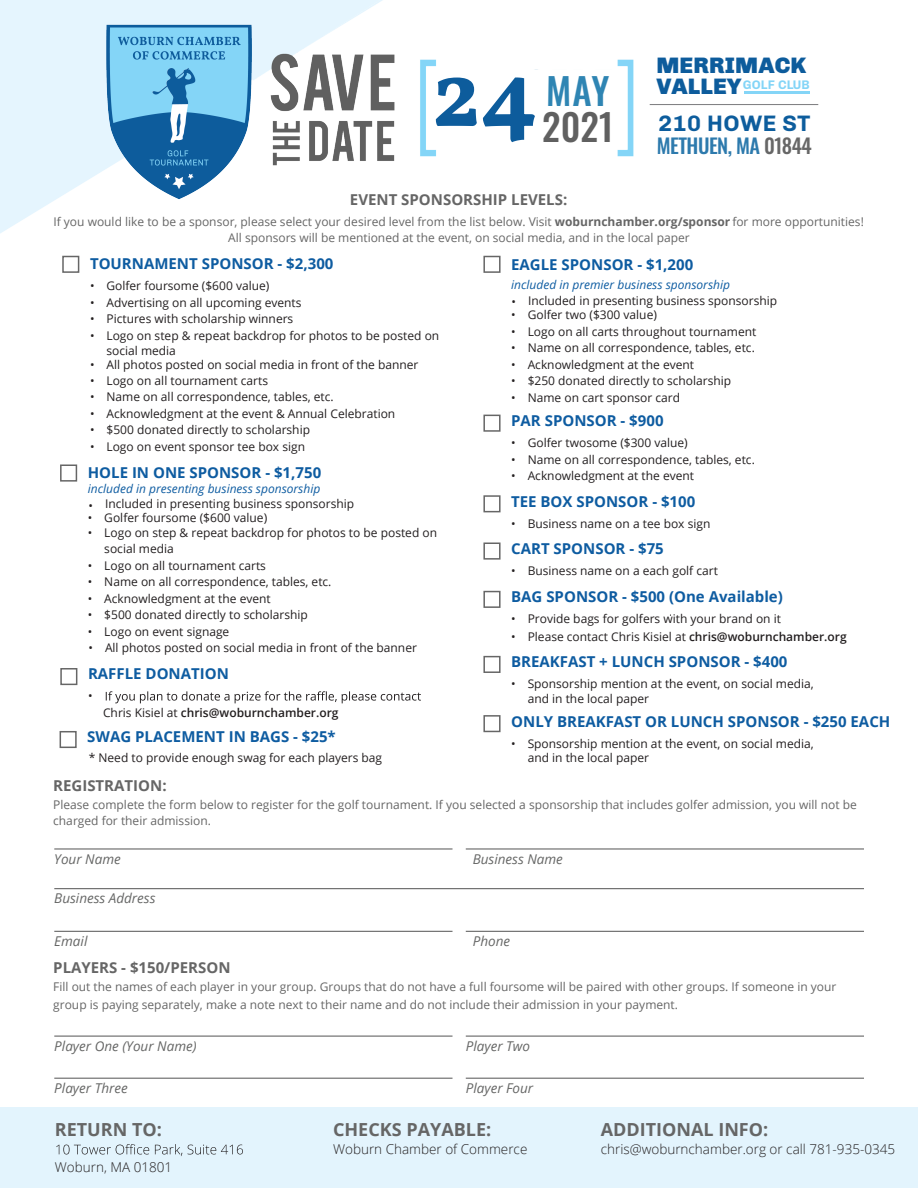
<style>
.page{position:relative;width:918px;height:1188px;background:#fff}
.page>*{position:absolute;margin:0;border:0;box-sizing:border-box;transform-origin:0 0}
.t1{font:700 95.4px "Vollkorn";color:#0d5c9c}
.t2{font:500 36.9px "Oswald";color:#2f85b3}
.t3{font:700 22.95px "Chivo";letter-spacing:.02em;color:#0d5d9d}
.t4{font:900 22.95px "Chivo";letter-spacing:.005em;color:#0d5c9c}
.t5{font:500 20.4px "Oswald";letter-spacing:-.025em;color:#2d7aad}
.t6{font:700 18px "Open Sans";color:#666}
.t7{font:700 15px "Open Sans";color:#0e5ca1}
.t8{font:700 15px "Open Sans";color:#666}
.t9{font:italic 13.5px "Open Sans";color:#666766}
.t10{font:300 13.5px "Open Sans";color:#231f20}
.t11{font:700 12.75px "Chivo";letter-spacing:.01em;color:#84d5f7}
.t12{font:12px/17.4px "Open Sans";color:#231f20}
.t13{font:12px/16.5px "Open Sans";color:#666}
.t14{font:italic 12px "Open Sans";color:#0e5ca1}
.t15{font:600 12px "Open Sans";color:#231f20}
.s1{font-weight:900;font-size:22.95px;color:#0d5c9c}
.s2{font-family:"Oswald";font-weight:500;font-size:36.9px;color:#606060}
.s3{color:#676767}
.s4{font-weight:700}
.s5{font-weight:400}
.s6{font-weight:600}
</style>
<div class="page">
<div style="left:0;top:1107px;width:918px;height:81px;background:#e3f4fd"></div>
<div style="left:62px;top:256px;width:17px;height:17px;border:2px solid #666"></div>
<div style="left:60px;top:464px;width:17px;height:18px;border:2px solid #666"></div>
<div style="left:483px;top:256px;width:18px;height:17px;border:2px solid #666"></div>
<div style="left:483px;top:415px;width:18px;height:17px;border:2px solid #666"></div>
<div style="left:483px;top:495px;width:18px;height:17px;border:2px solid #666"></div>
<div style="left:483px;top:543px;width:18px;height:17px;border:2px solid #666"></div>
<div style="left:483px;top:591px;width:18px;height:17px;border:2px solid #666"></div>
<div style="left:483px;top:656px;width:18px;height:17px;border:2px solid #666"></div>
<div style="left:483px;top:715px;width:18px;height:17px;border:2px solid #666"></div>
<div style="left:60px;top:731px;width:17px;height:17px;border:2px solid #666"></div>
<svg style="left:106px;top:691px;width:315px;height:12px"></svg>
<div style="left:60px;top:668px;width:17px;height:17px;border:2px solid #666"></div>
<hr style="left:54px;top:848px;width:399px;height:2px;background:#666">
<hr style="left:54px;top:1036px;width:399px;height:1px;background:#666">
<hr style="left:54px;top:1078px;width:399px;height:1px;background:#666">
<hr style="left:466px;top:1036px;width:398px;height:1px;background:#666">
<hr style="left:466px;top:1078px;width:398px;height:1px;background:#666">
<hr style="left:54px;top:931px;width:399px;height:1px;background:#666">
<hr style="left:54px;top:888px;width:810px;height:1px;background:#666">
<hr style="left:466px;top:848px;width:398px;height:2px;background:#666">
<hr style="left:466px;top:931px;width:398px;height:1px;background:#666">
<svg style="left:56px;top:1144px;width:187px;height:12px"></svg>
<svg style="left:0;top:0;width:253px;height:233px;fill:#e5f5fe"></svg>
<img style="left:253px;top:0;width:566px;height:166px">
<div style="left:431px;top:70px;width:188px;height:77px;background:#fff"></div>
<div style="left:647px;top:111px;width:174px;height:51px;background:#fff"></div>
<div style="left:647px;top:50px;width:174px;height:51px;background:#fff"></div>
<hr style="left:744px;top:91px;width:65px;height:3px;background:#84d5f7">
<img style="left:91px;top:23px;width:177px;height:177px">
<h1 class="t1" style="left:431px;top:23px;width:108px">24</h1>
<h2 class="t2" style="left:546px;top:72px;width:65px">MAY</h2>
<h3 class="t4" style="left:656px;top:51px;width:151px">MERRIMACK</h3>
<p class="t11" style="left:656px;top:77px;width:155px"><span class="s1">VALLEY</span> GOLF CLUB</p>
<h3 class="t3" style="left:542px;top:110px;width:270px"><span class="s2">2021</span> 210 HOWE ST</h3>
<h3 class="t5" style="left:657px;top:135px;width:157px">METHUEN, MA <span class="s3">01844</span></h3>
<p class="t8" style="left:350px;top:189px;width:219px">EVENT SPONSORSHIP LEVELS:</p>
<p class="t13" style="left:53px;top:213px;width:812px">If you would like to be a sponsor, please select your desired level from the list below. Visit <span class="s4">woburnchamber.org/sponsor</span> for more opportunities!</p>
<p class="t13" style="left:228px;top:229px;width:463px">All sponsors will be mentioned at the event, on social media, and in the local paper</p>
<p class="t7" style="left:90px;top:253px;width:245px">TOURNAMENT SPONSOR - $2,300</p>
<p class="t12" style="left:90px;top:277px;width:181px">• Golfer foursome ($600 value)</p>
<p class="t12" style="left:90px;top:294px;width:213px">• Advertising on all upcoming events</p>
<p class="t12" style="left:90px;top:310px;width:205px">• Pictures with scholarship winners</p>
<p class="t12" style="left:106px;top:328px;width:334px;line-height:15px;text-indent:-16px">• Logo on step &amp; repeat backdrop for photos to be posted on social media</p>
<p class="t12" style="left:90px;top:372px;width:180px">• Logo on all tournament carts</p>
<p class="t12" style="left:90px;top:355px;width:330px">• All photos posted on social media in front of the banner</p>
<p class="t12" style="left:90px;top:388px;width:245px">• Name on all correspondence, tables, etc.</p>
<p class="t12" style="left:90px;top:405px;width:307px">• Acknowledgment at the event &amp; Annual Celebration</p>
<p class="t12" style="left:90px;top:421px;width:222px">• $500 donated directly to scholarship</p>
<p class="t12" style="left:90px;top:438px;width:217px">• Logo on event sponsor tee box sign</p>
<p class="t7" style="left:88px;top:462px;width:235px">HOLE IN ONE SPONSOR - $1,750</p>
<p class="t14" style="left:88px;top:481px;width:234px">included in presenting business sponsorship</p>
<p class="t12" style="left:88px;top:508px;width:181px">• Golfer foursome ($600 value)</p>
<p class="t12" style="left:104px;top:524px;width:334px;line-height:16.5px;text-indent:-17px">• Logo on step &amp; repeat backdrop for photos to be posted on social media</p>
<p class="t12" style="left:88px;top:556px;width:180px">• Logo on all tournament carts</p>
<p class="t12" style="left:88px;top:573px;width:245px">• Name on all correspondence, tables, etc.</p>
<p class="t12" style="left:88px;top:589px;width:184px">• Acknowledgment at the event</p>
<p class="t12" style="left:88px;top:606px;width:222px">• $500 donated directly to scholarship</p>
<p class="t12" style="left:88px;top:622px;width:143px">• Logo on event signage</p>
<p class="t12" style="left:88px;top:495px;width:267px">• Included in presenting business sponsorship</p>
<p class="t12" style="left:88px;top:639px;width:330px">• All photos posted on social media in front of the banner</p>
<p class="t7" style="left:88px;top:663px;width:142px">RAFFLE DONATION</p>
<p class="t12" style="left:88px;top:687px;width:6px">•</p>
<p class="t15" style="left:103px;top:705px;width:237px"><span class="s5">Chris Kisiel at</span> chris@woburnchamber.org</p>
<p class="t7" style="left:87px;top:726px;width:250px">SWAG PLACEMENT IN BAGS - $25*</p>
<p class="t12" style="left:89px;top:748px;width:295px">* Need to provide enough swag for each players bag</p>
<p class="t7" style="left:511px;top:254px;width:184px">EAGLE SPONSOR - $1,200</p>
<p class="t14" style="left:511px;top:277px;width:220px">included in premier business sponsorship</p>
<p class="t12" style="left:511px;top:306px;width:147px">• Golfer two ($300 value)</p>
<p class="t12" style="left:511px;top:323px;width:247px">• Logo on all carts throughout tournament</p>
<p class="t12" style="left:511px;top:339px;width:245px">• Name on all correspondence, tables, etc.</p>
<p class="t12" style="left:511px;top:356px;width:184px">• Acknowledgment at the event</p>
<p class="t12" style="left:511px;top:372px;width:222px">• $250 donated directly to scholarship</p>
<p class="t12" style="left:511px;top:389px;width:170px">• Name on cart sponsor card</p>
<p class="t7" style="left:511px;top:410px;width:154px">PAR SPONSOR - $900</p>
<p class="t12" style="left:511px;top:434px;width:178px">• Golfer twosome ($300 value)</p>
<p class="t12" style="left:511px;top:450px;width:245px">• Name on all correspondence, tables, etc.</p>
<p class="t12" style="left:511px;top:467px;width:184px">• Acknowledgment at the event</p>
<p class="t7" style="left:511px;top:491px;width:186px">TEE BOX SPONSOR - $100</p>
<p class="t12" style="left:511px;top:514px;width:201px">• Business name on a tee box sign</p>
<p class="t7" style="left:511px;top:538px;width:154px">CART SPONSOR - $75</p>
<p class="t12" style="left:511px;top:562px;width:208px">• Business name on a each golf cart</p>
<p class="t12" style="left:528px;top:610px;width:321px">Provide bags for golfers with your brand on it<br>Please contact Chris Kisiel at <span class="s6">chris@woburnchamber.org</span></p>
<p class="t12" style="left:512px;top:291px;width:267px">• Included in presenting business sponsorship</p>
<p class="t7" style="left:511px;top:586px;width:273px">BAG SPONSOR - $500 (One Available)</p>
<p class="t12" style="left:511px;top:610px;width:6px">• •</p>
<p class="t7" style="left:511px;top:651px;width:278px">BREAKFAST + LUNCH SPONSOR - $400</p>
<p class="t12" style="left:511px;top:675px;width:6px">•</p>
<p class="t12" style="left:528px;top:676px;width:288px;line-height:14.4px">Sponsorship mention at the event, on social media, and in the local paper</p>
<p class="t7" style="left:511px;top:711px;width:381px">ONLY BREAKFAST OR LUNCH SPONSOR - $250 EACH</p>
<p class="t12" style="left:511px;top:734px;width:6px">•</p>
<p class="t12" style="left:528px;top:736px;width:288px;line-height:14.4px">Sponsorship mention at the event, on social media, and in the local paper</p>
<p class="t8" style="left:53px;top:775px;width:115px">REGISTRATION:</p>
<p class="t13" style="left:53px;top:796px;width:805px">Please complete the form below to register for the golf tournament. If you selected a sponsorship that includes golfer admission, you will not be charged for their admission.</p>
<p class="t9" style="left:54px;top:850px;width:68px">Your Name</p>
<p class="t9" style="left:54px;top:889px;width:103px">Business Address</p>
<p class="t9" style="left:54px;top:932px;width:35px">Email</p>
<p class="t9" style="left:473px;top:850px;width:92px">Business Name</p>
<p class="t9" style="left:473px;top:932px;width:39px">Phone</p>
<p class="t8" style="left:53px;top:957px;width:179px">PLAYERS - $150/PERSON</p>
<p class="t13" style="left:53px;top:977px;width:785px;line-height:18px">Fill out the names of each player in your group. Groups that do not have a full foursome will be paired with other groups. If someone in your group is paying separately, make a note next to their name and do not include their admission in your payment.</p>
<p class="t9" style="left:54px;top:1037px;width:144px">Player One (Your Name)</p>
<p class="t9" style="left:54px;top:1079px;width:75px">Player Three</p>
<h3 class="t6" style="left:55px;top:1117px;width:109px">RETURN TO:</h3>
<p class="t10" style="left:55px;top:1158px;width:119px">Woburn, MA 01801</p>
<p class="t9" style="left:466px;top:1037px;width:66px">Player Two</p>
<p class="t9" style="left:466px;top:1079px;width:69px">Player Four</p>
<h3 class="t6" style="left:333px;top:1117px;width:160px">CHECKS PAYABLE:</h3>
<p class="t10" style="left:333px;top:1140px;width:196px">Woburn Chamber of Commerce</p>
<h3 class="t6" style="left:601px;top:1117px;width:169px">ADDITIONAL INFO:</h3>
<p class="t10" style="left:601px;top:1140px;width:296px">chris@woburnchamber.org or call 781-935-0345</p>
</div>
